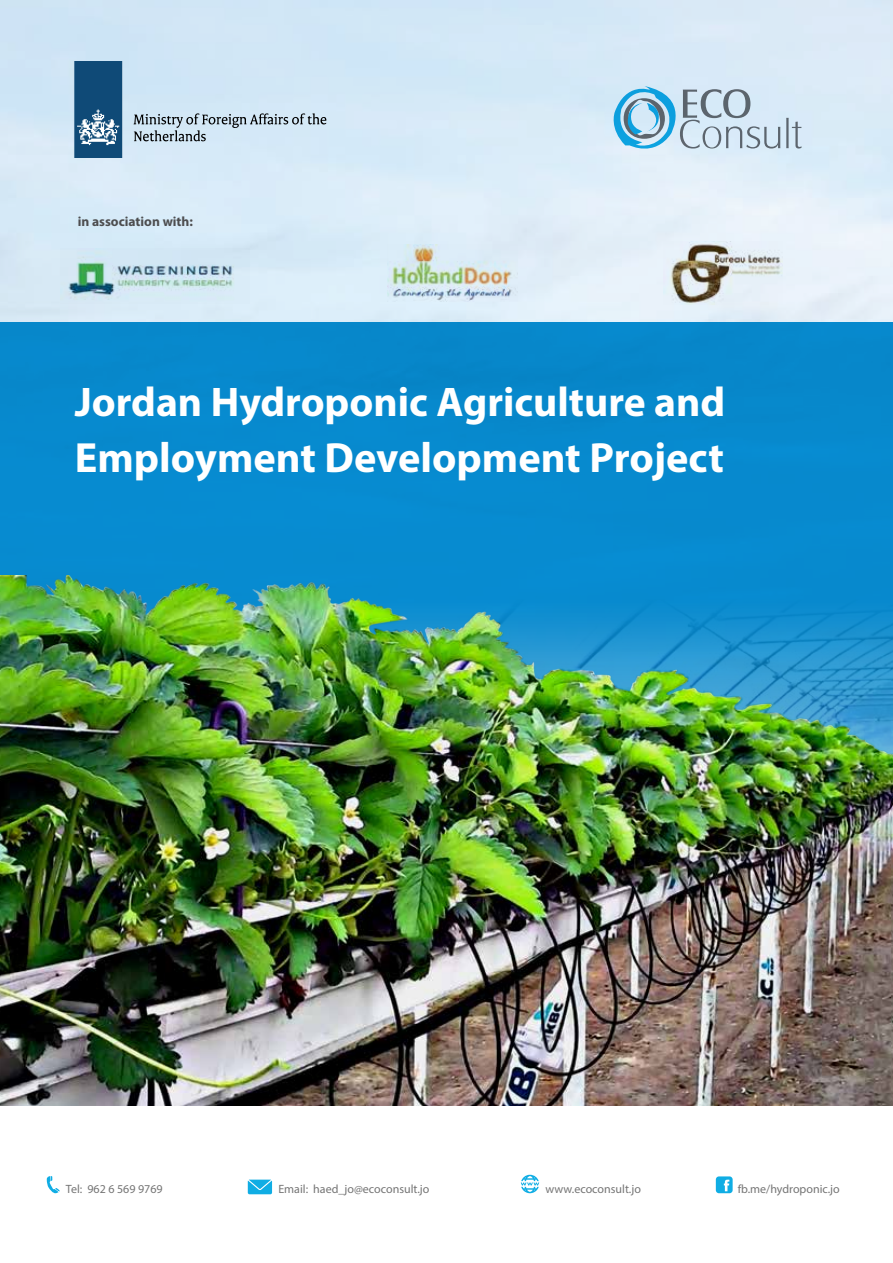
<style>
.page{position:relative;width:893px;height:1263px;background:#fff}
.page>*{position:absolute;margin:0;border:0;box-sizing:border-box;transform-origin:0 0}
.t1{font:700 42.45px "Myriad Pro";color:#fff}
.t2{font:700 41.55px "Myriad Pro";color:#fff}
.t3{font:700 13.5px "Myriad Pro";color:#4d4d4f}
.t4{font:12px "Myriad Pro";color:#757575}
</style>
<div class="page">
<img style="left:0;top:0;width:893px;height:323px">
<div style="left:0;top:323px;width:893px;height:449px;background:#0789ce"></div>
<img style="left:0;top:575px;width:893px;height:530px">
<img style="left:664px;top:242px;width:119px;height:62px">
<img style="left:388px;top:244px;width:129px;height:58px">
<img style="left:60px;top:248px;width:189px;height:56px">
<svg style="left:786px;top:118px;width:15px;height:31px"></svg>
<svg style="left:614px;top:86px;width:166px;height:63px;background:#acccdf"></svg>
<img style="left:73px;top:61px;width:50px;height:97px">
<svg style="left:133px;top:113px;width:193px;height:29px;background:#b3c5d1"></svg>
<svg style="left:47px;top:1176px;width:13px;height:17px"></svg>
<svg style="left:248px;top:1179px;width:24px;height:15px"></svg>
<svg style="left:521px;top:1174px;width:18px;height:19px"></svg>
<svg style="left:716px;top:1176px;width:17px;height:17px"></svg>
<p class="t3" style="left:78px;top:213px;width:117px">in association with:</p>
<h2 class="t2" style="left:75px;top:375px;width:652px">Jordan Hydroponic Agriculture and</h2>
<h1 class="t1" style="left:75px;top:430px;width:651px">Employment Development Project</h1>
<p class="t4" style="left:66px;top:1182px;width:98px">Tel: 962 6 569 9769</p>
<p class="t4" style="left:278px;top:1182px;width:153px">Email: haed_jo@ecoconsult.jo</p>
<p class="t4" style="left:546px;top:1182px;width:97px">www.ecoconsult.jo</p>
<p class="t4" style="left:738px;top:1182px;width:103px">fb.me/hydroponic.jo</p>
</div>
